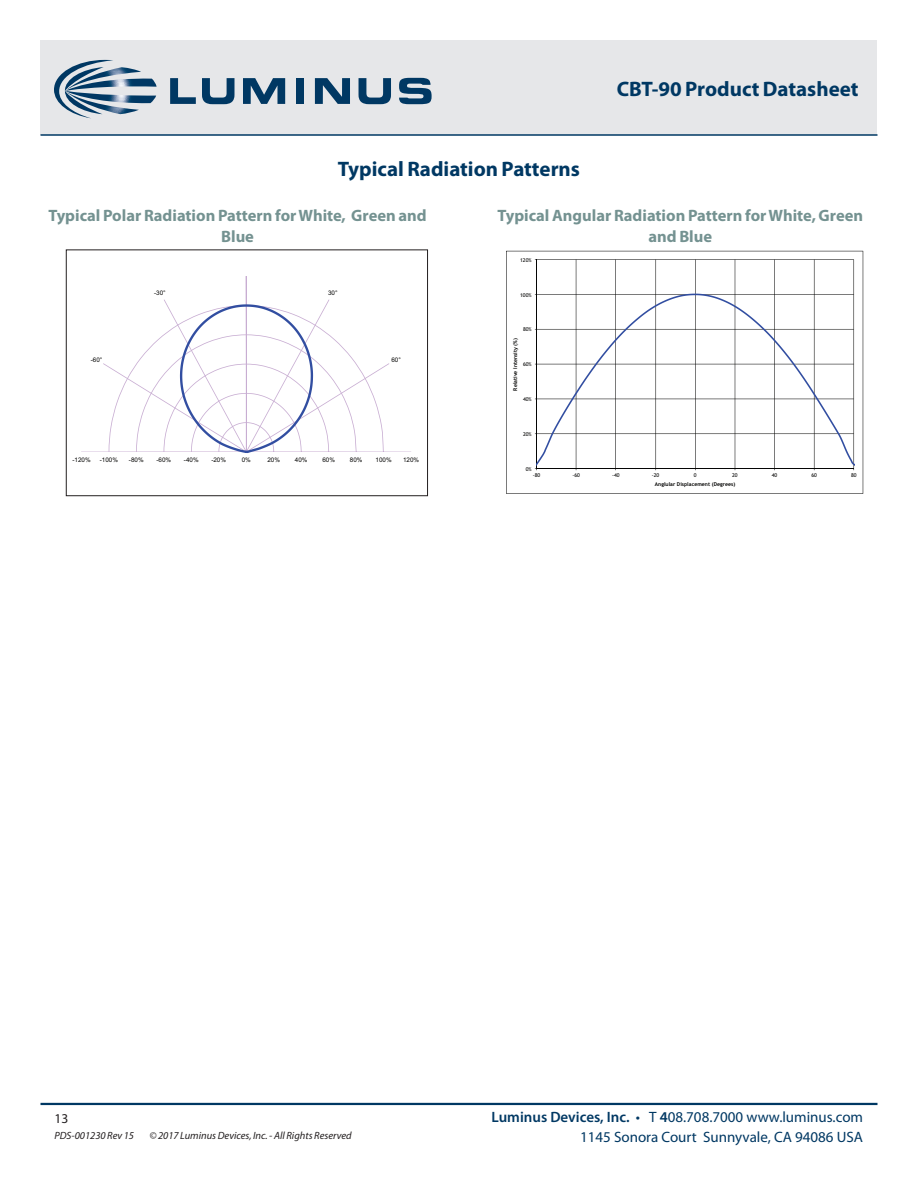
<style>
.page{position:relative;width:918px;height:1188px;background:#fff}
.page>*{position:absolute;margin:0;border:0;box-sizing:border-box;transform-origin:0 0}
.t1{font:700 21px "Myriad Pro";color:#003863}
.t2{font:700 16.5px/21px "Myriad Pro";color:#749291;text-align:center}
.t3{font:15px/19.5px "Myriad Pro";color:#003863;text-align:right}
.t4{font:13.5px "Myriad Pro";color:#231f20}
.t5{font:italic 10.5px "Myriad Pro";color:#231f20}
.t6{font:6.3px "Arial";color:#050504}
.t7{font:700 5.25px "Trebuchet MS";color:#050504}
.t8{font:5.25px "Trebuchet MS";color:#050504}
.s1{font-weight:600}
</style>
<div class="page">
<div style="left:40px;top:40px;width:838px;height:95px;background:#e6e7e9"></div>
<hr style="left:40px;top:1103px;width:838px;height:2px;background:#003863">
<hr style="left:40px;top:134px;width:838px;height:2px;background:#003863">
<svg style="left:54px;top:60px;width:103px;height:58px"></svg>
<svg style="left:170px;top:78px;width:26px;height:26px"></svg>
<svg style="left:202px;top:78px;width:32px;height:26px"></svg>
<svg style="left:243px;top:78px;width:42px;height:26px"></svg>
<div style="left:296px;top:78px;width:8px;height:26px;background:#003863"></div>
<svg style="left:315px;top:78px;width:35px;height:26px"></svg>
<svg style="left:359px;top:78px;width:32px;height:26px"></svg>
<svg style="left:399px;top:78px;width:33px;height:26px"></svg>
<svg style="left:109px;top:364px;width:275px;height:88px"></svg>
<svg style="left:136px;top:304px;width:221px;height:149px"></svg>
<div style="left:66px;top:249px;width:362px;height:247px;border:1px solid #231f20"></div>
<svg style="left:506px;top:251px;width:357px;height:243px"></svg>
<p class="t1" style="left:617px;top:75px;width:243px">CBT-90 Product Datasheet</p>
<p class="t1" style="left:338px;top:156px;width:244px">Typical Radiation Patterns</p>
<p class="t2" style="left:48px;top:204px;width:380px">Typical Polar Radiation Pattern for White, Green and<br>Blue</p>
<p class="t2" style="left:498px;top:204px;width:367px">Typical Angular Radiation Pattern for White, Green and Blue</p>
<p class="t8" style="left:520px;top:257px;width:13px">120%</p>
<p class="t6" style="left:154px;top:288px;width:13px">-30°</p>
<p class="t6" style="left:328px;top:288px;width:11px">30°</p>
<p class="t8" style="left:520px;top:292px;width:13px">100%</p>
<p class="t8" style="left:523px;top:326px;width:10px">80%</p>
<p class="t6" style="left:91px;top:356px;width:13px">-60°</p>
<p class="t6" style="left:391px;top:356px;width:11px">60°</p>
<p class="t7" style="left:512px;top:391px;width:54px;rotate:-90deg">Relative Intensity (%)</p>
<p class="t8" style="left:523px;top:361px;width:10px">60%</p>
<p class="t8" style="left:523px;top:396px;width:10px">40%</p>
<p class="t8" style="left:523px;top:431px;width:10px">20%</p>
<p class="t6" style="left:72px;top:456px;width:20px">-120%</p>
<p class="t6" style="left:100px;top:456px;width:20px">-100%</p>
<p class="t6" style="left:129px;top:456px;width:16px">-80%</p>
<p class="t6" style="left:156px;top:456px;width:16px">-60%</p>
<p class="t6" style="left:184px;top:456px;width:16px">-40%</p>
<p class="t6" style="left:211px;top:456px;width:16px">-20%</p>
<p class="t6" style="left:242px;top:456px;width:11px">0%</p>
<p class="t6" style="left:267px;top:456px;width:14px">20%</p>
<p class="t6" style="left:295px;top:456px;width:14px">40%</p>
<p class="t6" style="left:322px;top:456px;width:14px">60%</p>
<p class="t6" style="left:350px;top:456px;width:14px">80%</p>
<p class="t6" style="left:376px;top:456px;width:18px">100%</p>
<p class="t6" style="left:403px;top:456px;width:18px">120%</p>
<p class="t8" style="left:526px;top:466px;width:7px">0%</p>
<p class="t8" style="left:533px;top:472px;width:9px">-80</p>
<p class="t8" style="left:572px;top:472px;width:9px">-60</p>
<p class="t8" style="left:612px;top:472px;width:9px">-40</p>
<p class="t8" style="left:652px;top:472px;width:9px">-20</p>
<p class="t8" style="left:694px;top:472px;width:4px">0</p>
<p class="t8" style="left:732px;top:472px;width:7px">20</p>
<p class="t8" style="left:772px;top:472px;width:7px">40</p>
<p class="t8" style="left:812px;top:472px;width:7px">60</p>
<p class="t8" style="left:851px;top:472px;width:7px">80</p>
<p class="t7" style="left:655px;top:481px;width:82px">Anglular Displacement (Degrees)</p>
<p class="t4" style="left:54px;top:1110px;width:15px">13</p>
<p class="t5" style="left:54px;top:1129px;width:81px">PDS-001230 Rev 15</p>
<p class="t5" style="left:149px;top:1129px;width:204px">© 2017 Luminus Devices, Inc. - All Rights Reserved</p>
<p class="t3" style="left:492px;top:1107px;width:373px"><span class="s1">Luminus Devices, Inc.</span> • T <span class="s1">4</span>08.708.7000 www.luminus.com<br>1145 Sonora Court Sunnyvale, CA 94086 USA</p>
</div>
